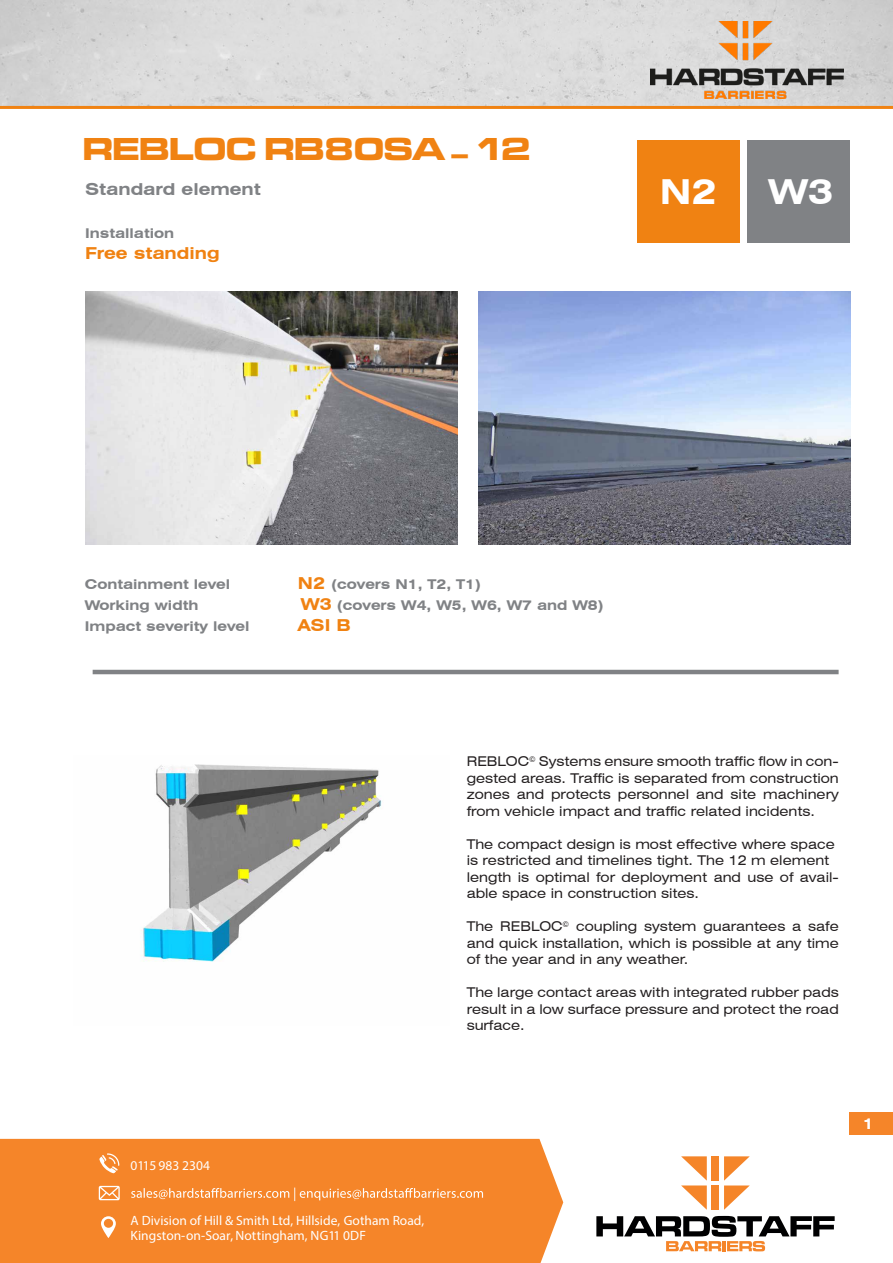
<style>
.page{position:relative;width:893px;height:1263px;background:#fff}
.page>*{position:absolute;margin:0;border:0;box-sizing:border-box;transform-origin:0 0}
.t1{font:700 expanded 34.5px "Swiss 721 BT";color:#fff}
.t2{font:33px "Microgramma D Bold Exte";color:#f08212}
.t3{font:700 expanded 16.5px "Swiss 721 BT";color:#f08212}
.t4{font:700 expanded 16.5px "Swiss 721 BT";color:#808285}
.t5{font:700 expanded 15px "Swiss 721 BT";color:#fff}
.t6{font:expanded 13.5px/16.5px "Swiss 721 BT";color:#231f20;text-align:justify}
.t7{font:700 expanded 13.5px "Swiss 721 BT";color:#808285}
.t8{font:13.5px/15px "Myriad Pro";color:#fff}
.s1{font-size:16.5px;color:#f08212}
</style>
<div class="page">
<img style="left:0;top:0;width:893px;height:106px">
<hr style="left:0;top:106px;width:893px;height:3px;background:#f08212">
<div style="left:637px;top:140px;width:102px;height:102px;background:#f08212"></div>
<div style="left:748px;top:140px;width:102px;height:102px;background:#808285"></div>
<img style="left:85px;top:291px;width:372px;height:254px">
<img style="left:478px;top:291px;width:372px;height:254px">
<img style="left:142px;top:764px;width:240px;height:198px">
<img style="left:651px;top:21px;width:192px;height:78px">
<div style="left:850px;top:1112px;width:43px;height:22px;background:#f58529"></div>
<div style="left:0;top:1139px;width:563px;height:124px;background:#f58529"></div>
<svg style="left:131px;top:1187px;width:352px;height:14px;background:#f69b51"></svg>
<svg style="left:99px;top:1186px;width:21px;height:14px"></svg>
<svg style="left:101px;top:1216px;width:15px;height:22px"></svg>
<svg style="left:99px;top:1153px;width:20px;height:20px"></svg>
<svg style="left:596px;top:1216px;width:239px;height:35px"></svg>
<svg style="left:681px;top:1156px;width:26px;height:54px"></svg>
<svg style="left:724px;top:1156px;width:26px;height:54px"></svg>
<div style="left:712px;top:1156px;width:7px;height:25px;background:#f58529"></div>
<div style="left:712px;top:1185px;width:7px;height:25px;background:#f58529"></div>
<hr style="left:93px;top:670px;width:746px;height:4px;background:#808285">
<p class="t2" style="left:83px;top:127px;width:449px">REBLOC RB80SA _ 12</p>
<p class="t4" style="left:85px;top:179px;width:177px">Standard element</p>
<p class="t7" style="left:85px;top:225px;width:90px">Installation</p>
<p class="t3" style="left:85px;top:244px;width:136px">Free standing</p>
<p class="t1" style="left:660px;top:171px;width:58px">N2</p>
<p class="t1" style="left:769px;top:171px;width:66px">W3</p>
<p class="t7" style="left:85px;top:576px;width:147px">Containment level</p>
<p class="t7" style="left:298px;top:576px;width:185px"><span class="s1">N2</span> (covers N1, T2, T1)</p>
<p class="t7" style="left:85px;top:597px;width:115px">Working width</p>
<p class="t7" style="left:301px;top:597px;width:304px"><span class="s1">W3</span> (covers W4, W5, W6, W7 and W8)</p>
<p class="t7" style="left:85px;top:618px;width:166px">Impact severity level</p>
<p class="t3" style="left:298px;top:615px;width:54px">ASI B</p>
<p class="t8" style="left:131px;top:1158px;width:81px">0115 983 2304</p>
<p class="t8" style="left:131px;top:1213px;width:295px">A Division of Hill &amp; Smith Ltd, Hillside, Gotham Road,<br>Kingston-on-Soar, Nottingham, NG11 0DF</p>
<p class="t6" style="left:467px;top:753px;width:374px">REBLOC<sup>©</sup> Systems ensure smooth traffic flow in con&shy;gested areas. Traffic is separated from construction zones and protects personnel and site machinery from vehicle impact and traffic related incidents.</p>
<p class="t6" style="left:467px;top:835px;width:370px">The compact design is most effective where space</p>
<p class="t6" style="left:467px;top:852px;width:364px">is restricted and timelines tight. The 12 m element</p>
<p class="t6" style="left:467px;top:868px;width:374px">length is optimal for deployment and use of avail&shy;able space in construction sites.</p>
<p class="t6" style="left:467px;top:918px;width:374px">The REBLOC<sup>©</sup> coupling system guarantees a safe and quick installation, which is possible at any time of the year and in any weather.</p>
<p class="t6" style="left:467px;top:984px;width:374px">The large contact areas with integrated rubber pads result in a low surface pressure and protect the road surface.</p>
<p class="t5" style="left:863px;top:1114px;width:12px">1</p>
</div>
